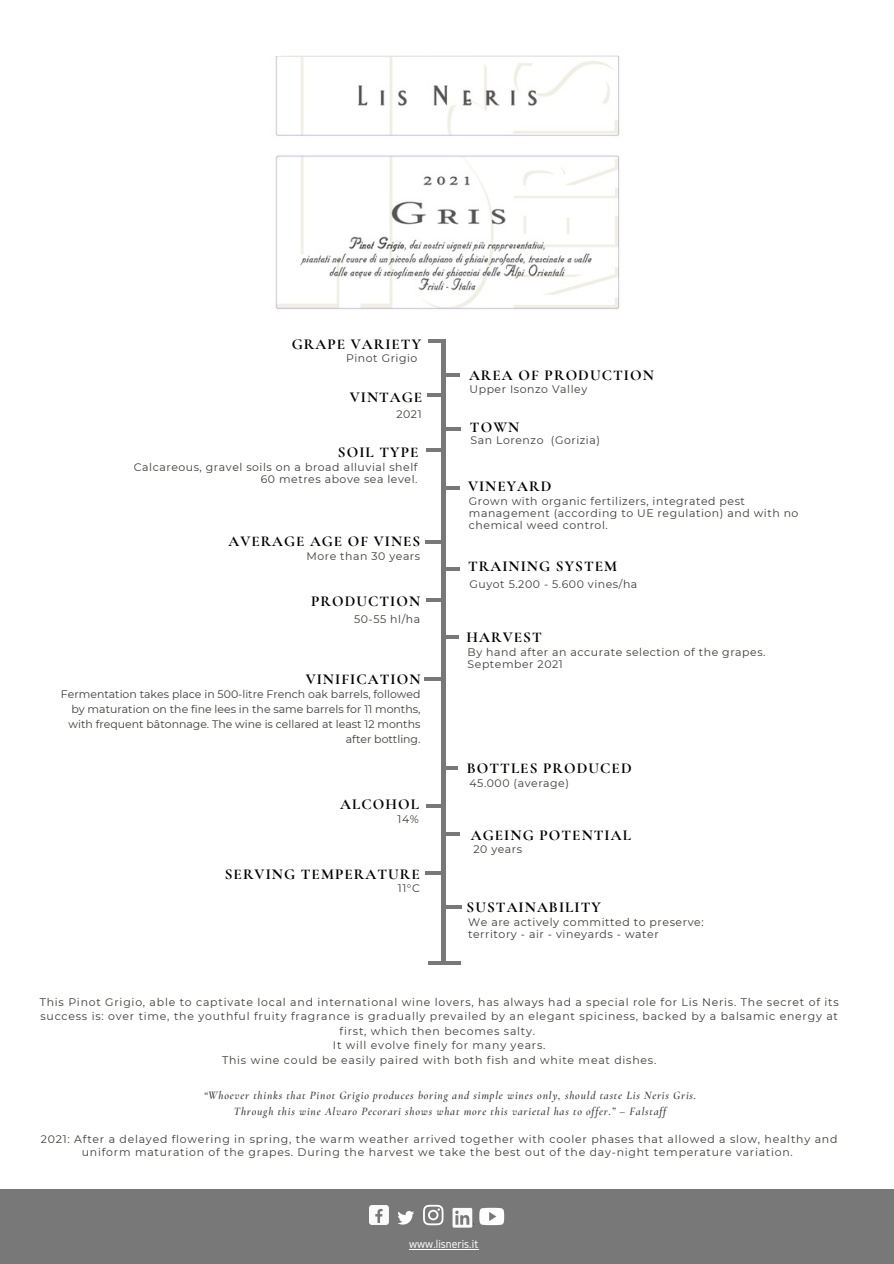
<style>
.page{position:relative;width:894px;height:1264px;background:#fff}
.page>*{position:absolute;margin:0;border:0;box-sizing:border-box;transform-origin:0 0}
.t1{font:700 15.15px "Cormorant Garamond";letter-spacing:.07em;color:#000}
.t2{font:700 15px "Cormorant Garamond";letter-spacing:.07em;color:#000}
.t3{font:12.45px "Gidole";color:#fff}
.t4{font:italic 600 11.25px/15.8px "Cormorant Garamond";letter-spacing:.07em;color:#3c3b38;text-align:center}
.t5{font:10.95px/14.5px "Montserrat";letter-spacing:.07em;color:#3c3b38;text-align:center}
.t6{font:10.95px/12px "Montserrat";letter-spacing:.05em;color:#3c3b38;text-align:right}
.t7{font:10.95px/15.1px "Montserrat";color:#3c3b38;text-align:right}
</style>
<div class="page">
<div style="left:0;top:1188px;width:893px;height:75px;background:#787878"></div>
<hr style="left:441px;top:339px;width:4px;height:625px;background:#787878">
<hr style="left:428px;top:339px;width:17px;height:4px;background:#787878">
<hr style="left:426px;top:449px;width:17px;height:3px;background:#787878">
<svg style="left:445px;top:831px;width:14px;height:4px"></svg>
<hr style="left:428px;top:961px;width:33px;height:3px;background:#787878">
<hr style="left:443px;top:373px;width:17px;height:3px;background:#787878">
<hr style="left:442px;top:567px;width:17px;height:4px;background:#787878">
<hr style="left:426px;top:804px;width:16px;height:4px;background:#787878">
<div style="left:452px;top:1207px;width:20px;height:20px;background:#fbfafa"></div>
<svg style="left:455px;top:1207px;width:49px;height:18px"></svg>
<hr style="left:424px;top:677px;width:18px;height:3px;background:#787878">
<hr style="left:442px;top:635px;width:17px;height:4px;background:#787878">
<svg style="left:445px;top:765px;width:13px;height:4px"></svg>
<hr style="left:426px;top:598px;width:17px;height:3px;background:#787878">
<hr style="left:425px;top:871px;width:17px;height:3px;background:#787878">
<hr style="left:424px;top:540px;width:17px;height:3px;background:#787878">
<hr style="left:427px;top:394px;width:17px;height:3px;background:#787878">
<div style="left:369px;top:1204px;width:20px;height:20px;background:#fbfafa;border-radius:3px"></div>
<svg style="left:375px;top:1208px;width:7px;height:14px"></svg>
<svg style="left:423px;top:1204px;width:20px;height:20px"></svg>
<hr style="left:409px;top:1248px;width:69px;height:1px;background:#fff">
<hr style="left:443px;top:486px;width:17px;height:3px;background:#787878">
<hr style="left:443px;top:427px;width:17px;height:3px;background:#787878">
<img style="left:275px;top:56px;width:345px;height:253px">
<svg style="left:397px;top:1211px;width:17px;height:13px"></svg>
<hr style="left:443px;top:905px;width:18px;height:3px;background:#787878">
<hr style="left:281px;top:55px;width:336px;height:2px;background:#e5e4e6">
<h1 class="t1" style="left:291px;top:334px;width:131px">GRAPE VARIETY</h1>
<h1 class="t6" style="left:346px;top:352px;width:73px">Pinot Grigio</h1>
<h1 class="t1" style="left:349px;top:388px;width:74px">VINTAGE</h1>
<h4 class="t6" style="left:396px;top:408px;width:27px">2021</h4>
<p class="t1" style="left:338px;top:443px;width:82px">SOIL TYPE</p>
<p class="t6" style="left:134px;top:460px;width:285px">Calcareous, gravel soils on a broad alluvial shelf<br>60 metres above sea level.</p>
<p class="t2" style="left:228px;top:532px;width:193px">AVERAGE AGE OF VINES</p>
<h1 class="t6" style="left:306px;top:549px;width:115px">More than 30 years</h1>
<p class="t1" style="left:311px;top:592px;width:111px">PRODUCTION</p>
<h1 class="t6" style="left:354px;top:613px;width:68px">50-55 hl/ha</h1>
<p class="t1" style="left:305px;top:670px;width:116px">VINIFICATION</p>
<p class="t7" style="left:61px;top:686px;width:361px">Fermentation takes place in 500-litre French oak barrels, followed by maturation on the fine lees in the same barrels for 11 months, with frequent bâtonnage. The wine is cellared at least 12 months after bottling.</p>
<p class="t1" style="left:340px;top:795px;width:80px">ALCOHOL</p>
<h1 class="t6" style="left:397px;top:813px;width:23px">14%</h1>
<p class="t1" style="left:225px;top:865px;width:196px">SERVING TEMPERATURE</p>
<h1 class="t6" style="left:398px;top:881px;width:23px">11°C</h1>
<h1 class="t1" style="left:469px;top:366px;width:186px">AREA OF PRODUCTION</h1>
<h1 class="t6" style="left:469px;top:382px;width:119px">Upper Isonzo Valley</h1>
<p class="t1" style="left:470px;top:418px;width:51px">TOWN</p>
<h1 class="t6" style="left:470px;top:434px;width:131px">San Lorenzo (Gorizia)</h1>
<h1 class="t1" style="left:468px;top:477px;width:85px">VINEYARD</h1>
<p class="t6" style="left:469px;top:495px;width:331px;text-align:left">Grown with organic fertilizers, integrated pest management (according to UE regulation) and with no chemical weed control.</p>
<p class="t1" style="left:468px;top:556px;width:150px">TRAINING SYSTEM</p>
<p class="t6" style="left:469px;top:578px;width:169px">Guyot 5.200 - 5.600 vines/ha</p>
<p class="t1" style="left:466px;top:627px;width:77px">HARVEST</p>
<h1 class="t6" style="left:467px;top:645px;width:299px">By hand after an accurate selection of the grapes.</h1>
<p class="t6" style="left:467px;top:657px;width:97px">September 2021</p>
<p class="t1" style="left:466px;top:759px;width:166px">BOTTLES PRODUCED</p>
<h1 class="t6" style="left:469px;top:776px;width:101px">45.000 (average)</h1>
<p class="t1" style="left:470px;top:825px;width:162px">AGEING POTENTIAL</p>
<p class="t6" style="left:473px;top:843px;width:50px">20 years</p>
<p class="t1" style="left:466px;top:898px;width:136px">SUSTAINABILITY</p>
<p class="t6" style="left:468px;top:915px;width:237px">We are actively committed to preserve:</p>
<h2 class="t6" style="left:468px;top:927px;width:192px">territory - air - vineyards - water</h2>
<p class="t5" style="left:40px;top:994px;width:800px">This Pinot Grigio, able to captivate local and international wine lovers, has always had a special role for Lis Neris. The secret of its success is: over time, the youthful fruity fragrance is gradually prevailed by an elegant spiciness, backed by a balsamic energy at first, which then becomes salty.</p>
<h1 class="t5" style="left:333px;top:1038px;width:214px">It will evolve finely for many years.</h1>
<p class="t5" style="left:222px;top:1052px;width:435px">This wine could be easily paired with both fish and white meat dishes.</p>
<p class="t4" style="left:204px;top:1087px;width:493px">“Whoever thinks that Pinot Grigio produces boring and simple wines only, should taste Lis Neris Gris.<br>Through this wine Alvaro Pecorari shows what more this varietal has to offer.” – Falstaff</p>
<p class="t5" style="left:41px;top:1132px;width:797px;line-height:12.6px">2021: After a delayed flowering in spring, the warm weather arrived together with cooler phases that allowed a slow, healthy and uniform maturation of the grapes. During the harvest we take the best out of the day-night temperature variation.</p>
<h1 class="t3" style="left:409px;top:1237px;width:71px">www.lisneris.it</h1>
</div>
